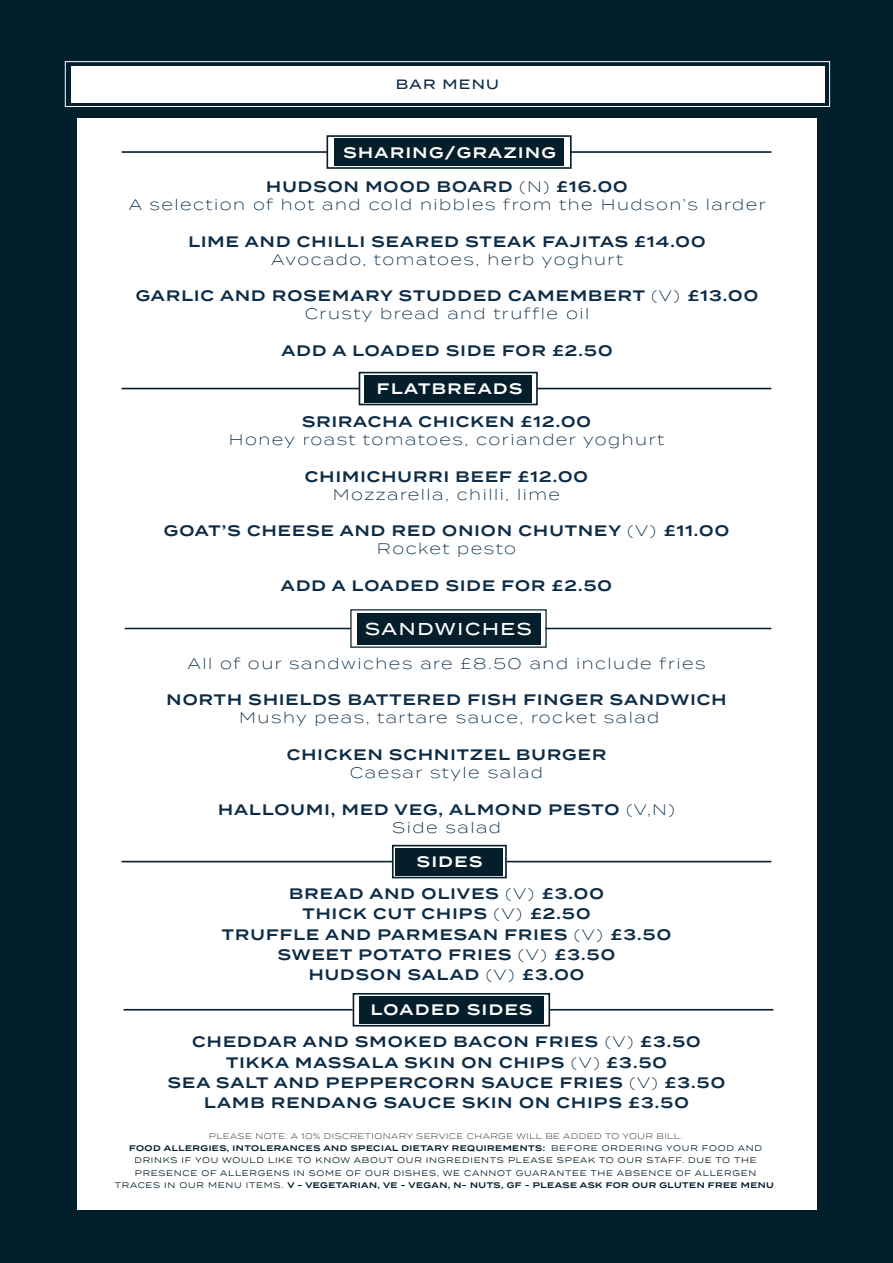
<style>
.page{position:relative;width:893px;height:1263px;background:#031f2c}
.page>*{position:absolute;margin:0;border:0;box-sizing:border-box;transform-origin:0 0}
.t1{font:500 17.25px "Termina";letter-spacing:.1em;color:#fff}
.t2{font:600 15.15px "Termina";letter-spacing:.075em;color:#0c2c47}
.t3{font:300 15.15px "Termina";letter-spacing:.1em;color:#0c2c47}
.t4{font:600 15.15px "Termina";letter-spacing:.1em;color:#fff}
.t5{font:500 13.5px "Termina";letter-spacing:.1em;color:#0c2c47}
.t6{font:8.1px/12.1px "Termina";letter-spacing:.09em;color:#051e2b;text-align:center}
.t7{font:300 8.1px "Termina";letter-spacing:.05em;color:#051e2b}
.s1{font-weight:300}
.s2{font-weight:600}
</style>
<div class="page">
<div style="left:78px;top:118px;width:739px;height:1092px;background:#fff"></div>
<div style="left:334px;top:138px;width:230px;height:28px;background:#051e2b"></div>
<div style="left:326px;top:135px;width:246px;height:34px;border:2px solid #051e2b"></div>
<hr style="left:570px;top:151px;width:201px;height:2px;background:#051e2b">
<hr style="left:122px;top:151px;width:205px;height:2px;background:#051e2b">
<div style="left:396px;top:848px;width:107px;height:27px;background:#051e2b"></div>
<div style="left:392px;top:845px;width:115px;height:33px;border:2px solid #051e2b"></div>
<hr style="left:507px;top:861px;width:264px;height:1px;background:#051e2b">
<hr style="left:122px;top:861px;width:270px;height:1px;background:#051e2b">
<div style="left:359px;top:996px;width:185px;height:27px;background:#051e2b"></div>
<div style="left:353px;top:993px;width:197px;height:33px;border:2px solid #051e2b"></div>
<hr style="left:549px;top:1009px;width:224px;height:1px;background:#051e2b">
<hr style="left:124px;top:1009px;width:229px;height:1px;background:#051e2b">
<div style="left:364px;top:375px;width:168px;height:27px;background:#051e2b"></div>
<div style="left:359px;top:372px;width:179px;height:33px;border:2px solid #051e2b"></div>
<hr style="left:537px;top:388px;width:234px;height:1px;background:#051e2b">
<hr style="left:122px;top:388px;width:238px;height:1px;background:#051e2b">
<div style="left:357px;top:613px;width:183px;height:31px;background:#051e2b"></div>
<div style="left:350px;top:609px;width:197px;height:39px;border:1px solid #051e2b"></div>
<hr style="left:125px;top:628px;width:226px;height:1px;background:#031f2c">
<hr style="left:545px;top:628px;width:226px;height:1px;background:#031f2c">
<div style="left:71px;top:66px;width:753px;height:36px;background:#fff"></div>
<div style="left:65px;top:61px;width:765px;height:46px;border:1px solid #fff"></div>
<p class="t5" style="left:396px;top:75px;width:105px">BAR MENU</p>
<p class="t4" style="left:343px;top:141px;width:214px">SHARING/GRAZING</p>
<p class="t2" style="left:266px;top:175px;width:363px">HUDSON MOOD BOARD <span class="s1">(N)</span> £16.00</p>
<p class="t3" style="left:129px;top:194px;width:638px">A selection of hot and cold nibbles from the Hudson’s larder</p>
<p class="t2" style="left:188px;top:230px;width:519px">LIME AND CHILLI SEARED STEAK FAJITAS £14.00</p>
<p class="t3" style="left:271px;top:248px;width:353px">Avocado, tomatoes, herb yoghurt</p>
<p class="t2" style="left:136px;top:285px;width:624px">GARLIC AND ROSEMARY STUDDED CAMEMBERT <span class="s1">(V)</span> £13.00</p>
<p class="t3" style="left:305px;top:303px;width:286px">Crusty bread and truffle oil</p>
<p class="t2" style="left:281px;top:339px;width:333px">ADD A LOADED SIDE FOR £2.50</p>
<p class="t4" style="left:377px;top:378px;width:147px">FLATBREADS</p>
<p class="t2" style="left:302px;top:410px;width:290px">SRIRACHA CHICKEN £12.00</p>
<p class="t3" style="left:229px;top:429px;width:437px">Honey roast tomatoes, coriander yoghurt</p>
<p class="t2" style="left:305px;top:465px;width:285px">CHIMICHURRI BEEF £12.00</p>
<p class="t3" style="left:333px;top:483px;width:229px">Mozzarella, chilli, lime</p>
<p class="t2" style="left:164px;top:520px;width:567px">GOAT’S CHEESE AND RED ONION CHUTNEY <span class="s1">(V)</span> £11.00</p>
<p class="t3" style="left:377px;top:538px;width:141px">Rocket pesto</p>
<p class="t2" style="left:281px;top:574px;width:333px">ADD A LOADED SIDE FOR £2.50</p>
<p class="t1" style="left:365px;top:616px;width:168px">SANDWICHES</p>
<p class="t3" style="left:187px;top:652px;width:520px">All of our sandwiches are £8.50 and include fries</p>
<p class="t2" style="left:167px;top:689px;width:561px">NORTH SHIELDS BATTERED FISH FINGER SANDWICH</p>
<p class="t3" style="left:239px;top:707px;width:421px">Mushy peas, tartare sauce, rocket salad</p>
<p class="t2" style="left:287px;top:743px;width:321px">CHICKEN SCHNITZEL BURGER</p>
<p class="t3" style="left:350px;top:762px;width:194px">Caesar style salad</p>
<p class="t2" style="left:218px;top:798px;width:458px">HALLOUMI, MED VEG, ALMOND PESTO <span class="s1">(V,N)</span></p>
<p class="t3" style="left:392px;top:816px;width:110px">Side salad</p>
<p class="t4" style="left:417px;top:851px;width:67px">SIDES</p>
<p class="t2" style="left:289px;top:882px;width:316px">BREAD AND OLIVES <span class="s1">(V)</span> £3.00</p>
<p class="t2" style="left:302px;top:903px;width:289px">THICK CUT CHIPS <span class="s1">(V)</span> £2.50</p>
<p class="t2" style="left:222px;top:923px;width:451px">TRUFFLE AND PARMESAN FRIES <span class="s1">(V)</span> £3.50</p>
<p class="t2" style="left:278px;top:943px;width:339px">SWEET POTATO FRIES <span class="s1">(V)</span> £3.50</p>
<p class="t2" style="left:309px;top:963px;width:277px">HUDSON SALAD <span class="s1">(V)</span> £3.00</p>
<p class="t4" style="left:371px;top:999px;width:163px">LOADED SIDES</p>
<p class="t2" style="left:192px;top:1031px;width:510px">CHEDDAR AND SMOKED BACON FRIES <span class="s1">(V)</span> £3.50</p>
<p class="t2" style="left:226px;top:1051px;width:442px">TIKKA MASSALA SKIN ON CHIPS <span class="s1">(V)</span> £3.50</p>
<p class="t2" style="left:168px;top:1071px;width:559px">SEA SALT AND PEPPERCORN SAUCE FRIES <span class="s1">(V)</span> £3.50</p>
<p class="t2" style="left:204px;top:1091px;width:486px">LAMB RENDANG SAUCE SKIN ON CHIPS £3.50</p>
<p class="t7" style="left:209px;top:1130px;width:475px">PLEASE NOTE: A 10% DISCRETIONARY SERVICE CHARGE WILL BE ADDED TO YOUR BILL.</p>
<p class="t6" style="left:115px;top:1142px;width:663px"><span class="s2">FOOD ALLERGIES, INTOLERANCES AND SPECIAL DIETARY REQUIREMENTS:</span> BEFORE ORDERING YOUR FOOD AND DRINKS IF YOU WOULD LIKE TO KNOW ABOUT OUR INGREDIENTS PLEASE SPEAK TO OUR STAFF. DUE TO THE PRESENCE OF ALLERGENS IN SOME OF OUR DISHES, WE CANNOT GUARANTEE THE ABSENCE OF ALLERGEN TRACES IN OUR MENU ITEMS. <span class="s2">V - VEGETARIAN, VE - VEGAN, N- NUTS, GF - PLEASE ASK FOR OUR GLUTEN FREE MENU</span><span class="s1">.</span></p>
</div>
